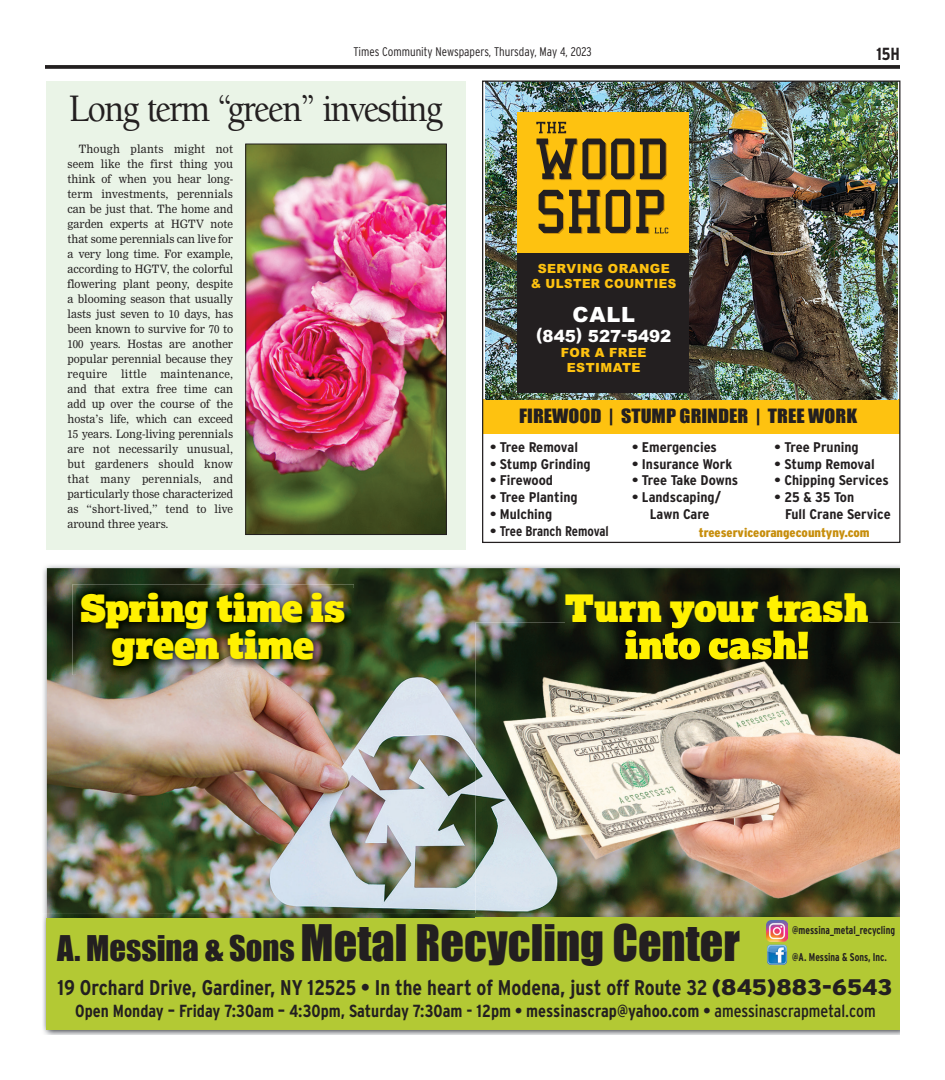
<style>
.page{position:relative;width:945px;height:1080px;background:#fff}
.page>*{position:absolute;margin:0;border:0;box-sizing:border-box;transform-origin:0 0}
.t1{font:46.25px "Impact";color:#231f20}
.t2{font:500 40px "Berkeley Std";letter-spacing:-.05em;color:#231f20;scale:.9 1}
.t3{font:37.5px/37.5px "Lexia Advertising";color:#fff101;text-align:center}
.t4{font:700 condensed 21.25px "Interstate";color:#231f20}
.t5{font:900 21px "Arial";color:#fff}
.t6{font:18.25px "Impact";color:#231f20;scale:1.1 1}
.t7{font:700 condensed 17.5px "Interstate";color:#231f20}
.t8{font:900 16.88px "Arial";color:#fff}
.t9{font:700 condensed 14px/16.9px "Interstate";color:#231f20;text-align:center;scale:1.1 1}
.t10{font:900 12.62px/15.1px "Arial";letter-spacing:.035em;color:#fec210;text-align:center}
.t11{font:900 condensed 12.62px "Interstate";color:#c78e0c;scale:1.1 1}
.t12{font:300 condensed 12.5px "Interstate";color:#231f20}
.t13{font:11.25px/15px "Nimrod MT Pro";color:#231f20;text-align:justify;scale:.95 1}
.t14{font:700 condensed 11.25px "Interstate";color:#231f20;scale:.9 1}
.s1{font-size:32.5px}
.s2{font-weight:900;font-size:22.5px}
.s3{font-weight:400}
</style>
<div class="page">
<svg style="left:45px;top:65px;width:855px;height:4px;background:#302c2d"></svg>
<div style="left:46px;top:81px;width:420px;height:469px;background:#eaf4e7"></div>
<img style="left:43px;top:565px;width:857px;height:40px">
<img style="left:43px;top:605px;width:4px;height:308px">
<img style="left:47px;top:568px;width:853px;height:345px">
<img style="left:43px;top:913px;width:857px;height:122px">
<img style="left:47px;top:913px;width:429px;height:5px">
<div style="left:47px;top:918px;width:853px;height:111px;background:#b3c934"></div>
<img style="left:767px;top:921px;width:20px;height:21px">
<img style="left:767px;top:944px;width:20px;height:21px">
<img style="left:476px;top:622px;width:424px;height:296px">
<img style="left:565px;top:622px;width:304px;height:6px">
<img style="left:625px;top:630px;width:184px;height:30px">
<img style="left:72px;top:584px;width:282px;height:91px">
<img style="left:76px;top:588px;width:277px;height:86px">
<div style="left:484px;top:399px;width:416px;height:34px;background:#fec210"></div>
<img style="left:486px;top:83px;width:412px;height:316px">
<div style="left:518px;top:253px;width:171px;height:140px;background:#231f20"></div>
<div style="left:518px;top:112px;width:171px;height:141px;background:#fec210"></div>
<svg style="left:537px;top:139px;width:130px;height:41px"></svg>
<svg style="left:536px;top:122px;width:30px;height:11px"></svg>
<svg style="left:539px;top:190px;width:129px;height:44px"></svg>
<img style="left:247px;top:146px;width:198px;height:387px">
<div style="left:245px;top:144px;width:202px;height:391px;border:1px solid #231f20"></div>
<p class="t12" style="left:353px;top:44px;width:240px">Times Community Newspapers, Thursday, May 4, 2023</p>
<h3 class="t7" style="left:876px;top:43px;width:25px">15H</h3>
<h2 class="t2" style="left:69px;top:87px;width:417px">Long term “green” investing</h2>
<p class="t13" style="left:67px;top:141px;width:176px;text-indent:11px">Though plants might not seem like the first thing you think of when you hear long&shy;term investments, perennials can be just that. The home and garden experts at HGTV note that some perennials can live for a very long time. For example, according to HGTV, the colorful flowering plant peony, despite a blooming season that usually lasts just seven to 10 days, has been known to survive for 70 to 100 years. Hostas are another popular perennial because they require little maintenance, and that extra free time can add up over the course of the hosta’s life, which can exceed 15 years. Long-living perennials are not necessarily unusual, but gardeners should know that many perennials, and particularly those characterized as “short-lived,” tend to live around three years.</p>
<h3 class="t3" style="left:80px;top:588px;width:267px">Spring time is green time</h3>
<p class="t10" style="left:531px;top:260px;width:147px">SERVING ORANGE &amp; ULSTER COUNTIES</p>
<h3 class="t5" style="left:573px;top:299px;width:64px">CALL</h3>
<h3 class="t8" style="left:536px;top:324px;width:137px">(845) 527-5492</h3>
<p class="t10" style="left:561px;top:345px;width:87px">FOR A FREE<br>ESTIMATE</p>
<h3 class="t6" style="left:519px;top:401px;width:309px">FIREWOOD | STUMP GRINDER | TREE WORK</h3>
<p class="t9" style="left:490px;top:438px;width:81px">• Tree Removal</p>
<p class="t9" style="left:490px;top:455px;width:93px">• Stump Grinding</p>
<p class="t9" style="left:490px;top:472px;width:59px">• Firewood</p>
<p class="t9" style="left:490px;top:489px;width:81px">• Tree Planting</p>
<p class="t9" style="left:490px;top:506px;width:58px">• Mulching</p>
<p class="t9" style="left:490px;top:522px;width:110px">• Tree Branch Removal</p>
<p class="t9" style="left:632px;top:438px;width:79px">• Emergencies</p>
<p class="t9" style="left:632px;top:455px;width:93px">• Insurance Work</p>
<p class="t9" style="left:632px;top:472px;width:98px">• Tree Take Downs</p>
<p class="t9" style="left:632px;top:489px;width:82px">• Landscaping/<br>Lawn Care</p>
<p class="t9" style="left:775px;top:438px;width:78px">• Tree Pruning</p>
<p class="t9" style="left:775px;top:455px;width:93px">• Stump Removal</p>
<p class="t9" style="left:775px;top:472px;width:105px">• Chipping Services</p>
<p class="t9" style="left:785px;top:489px;width:97px;text-align:left;text-indent:-11px">• 25 &amp; 35 Ton<br>Full Crane Service</p>
<p class="t11" style="left:699px;top:525px;width:157px">treeserviceorangecountyny.com</p>
<h3 class="t3" style="left:565px;top:588px;width:306px">Turn your trash</h3>
<h1 class="t1" style="left:57px;top:907px;width:684px"><span class="s1">A. Messina &amp; Sons</span> Metal Recycling Center</h1>
<h3 class="t4" style="left:58px;top:974px;width:836px">19 Orchard Drive, Gardiner, NY 12525 • In the heart of Modena, just off Route 32 <span class="s2">(845)883-6543</span></h3>
<h3 class="t7" style="left:75px;top:1000px;width:802px">Open Monday – Friday 7:30am – 4:30pm, Saturday 7:30am - 12pm • messinascrap@yahoo.com • <span class="s3">amessinascrapmetal.com</span></h3>
<p class="t14" style="left:792px;top:924px;width:116px">@messina_metal_recycling</p>
<p class="t14" style="left:792px;top:950px;width:107px">@A. Messina &amp; Sons, Inc.</p>
</div>
